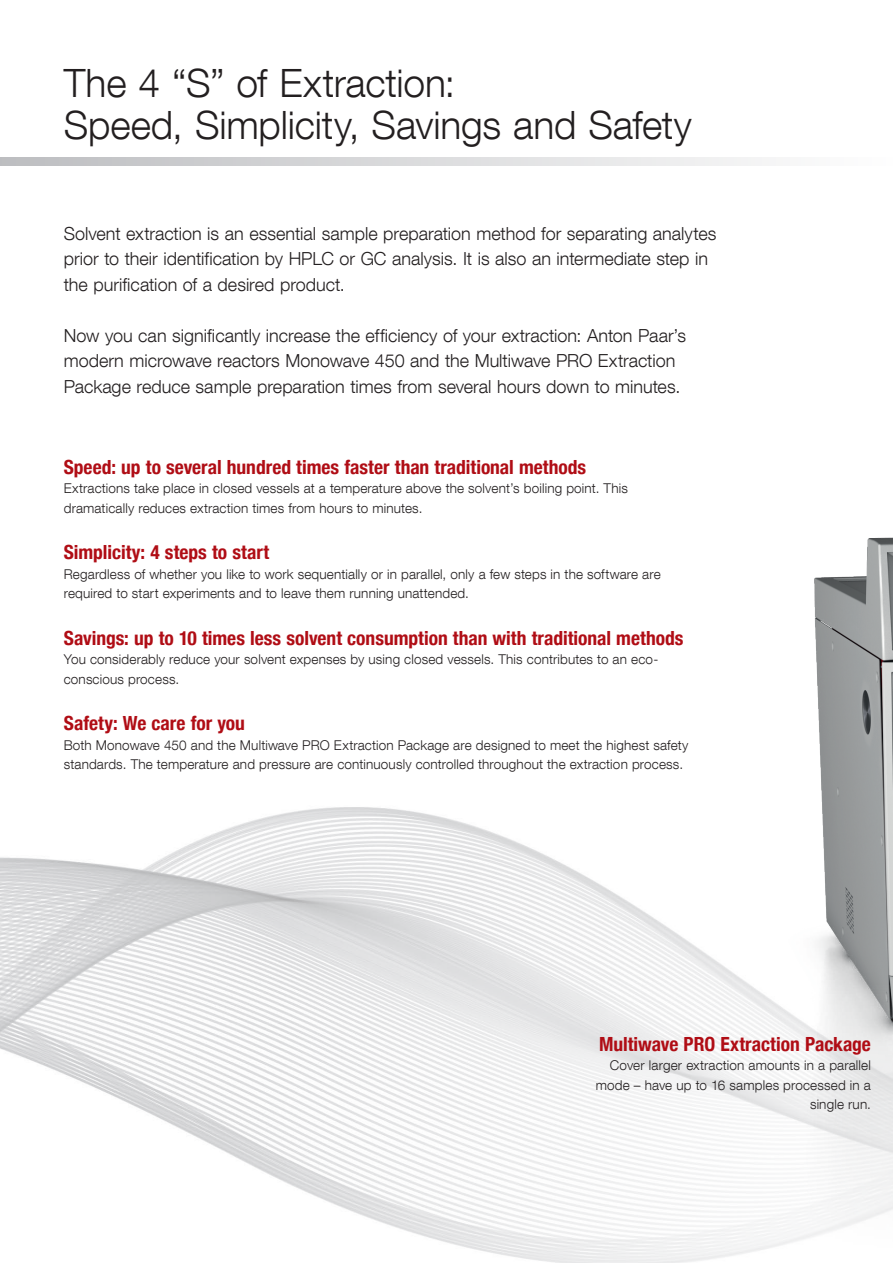
<style>
.page{position:relative;width:893px;height:1263px;background:#fff}
.page>*{position:absolute;margin:0;border:0;box-sizing:border-box;transform-origin:0 0}
.t1{font:300 39px/42px "Helvetica Neue LT Com";letter-spacing:-.005em;color:#231f20}
.t2{font:700 condensed 19.5px "Helvetica Neue";color:#b00d15}
.t3{font:300 18px/25.5px "Helvetica Neue LT Com";color:#231f20}
.t4{font:300 13.5px/19.5px "Helvetica Neue LT Com";letter-spacing:.01em;color:#231f20}
</style>
<div class="page">
<img style="left:0;top:807px;width:769px;height:456px">
<svg style="left:0;top:157px;width:762px;height:9px;background:#d8d8da"></svg>
<img style="left:769px;top:537px;width:124px;height:711px">
<h1 class="t1" style="left:64px;top:62px;width:630px">The 4 “S” of Extraction:<br>Speed, Simplicity, Savings and Safety</h1>
<h3 class="t3" style="left:64px;top:220px;width:654px">Solvent extraction is an essential sample preparation method for separating analytes prior to their identification by HPLC or GC analysis. It is also an intermediate step in the purification of a desired product.</h3>
<h3 class="t3" style="left:64px;top:322px;width:624px">Now you can significantly increase the efficiency of your extraction: Anton Paar’s modern microwave reactors Monowave 450 and the Multiwave PRO Extraction<br>Package reduce sample preparation times from several hours down to minutes.</h3>
<h2 class="t2" style="left:64px;top:451px;width:524px">Speed: up to several hundred times faster than traditional methods</h2>
<p class="t4" style="left:64px;top:478px;width:566px">Extractions take place in closed vessels at a temperature above the solvent’s boiling point. This dramatically reduces extraction times from hours to minutes.</p>
<h2 class="t2" style="left:64px;top:536px;width:207px">Simplicity: 4 steps to start</h2>
<p class="t4" style="left:64px;top:564px;width:598px">Regardless of whether you like to work sequentially or in parallel, only a few steps in the software are required to start experiments and to leave them running unattended.</p>
<h2 class="t2" style="left:64px;top:622px;width:621px">Savings: up to 10 times less solvent consumption than with traditional methods</h2>
<p class="t4" style="left:64px;top:649px;width:596px">You considerably reduce your solvent expenses by using closed vessels. This contributes to an eco&shy;conscious process.</p>
<h2 class="t2" style="left:64px;top:707px;width:183px">Safety: We care for you</h2>
<p class="t4" style="left:64px;top:735px;width:626px">Both Monowave 450 and the Multiwave PRO Extraction Package are designed to meet the highest safety standards. The temperature and pressure are continuously controlled throughout the extraction process.</p>
<h2 class="t2" style="left:599px;top:1027px;width:273px">Multiwave PRO Extraction Package</h2>
<p class="t4" style="left:596px;top:1055px;width:277px;text-align:right">Cover larger extraction amounts in a parallel mode – have up to 16 samples processed in a single run.</p>
</div>
